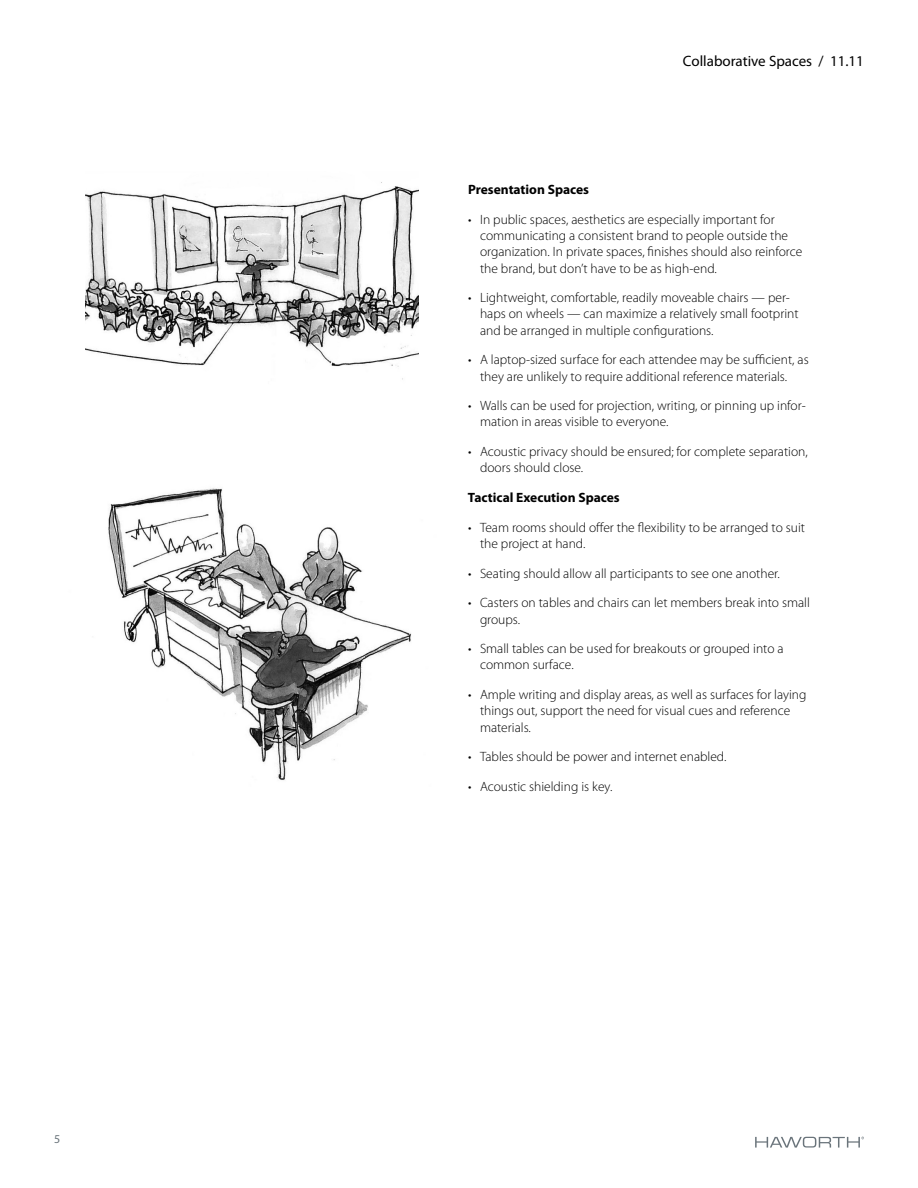
<style>
.page{position:relative;width:918px;height:1188px;background:#fff}
.page>*{position:absolute;margin:0;border:0;box-sizing:border-box;transform-origin:0 0}
.t1{font:15px "Myriad Pro";color:#000}
.Paragraph_Style_4{font:300 13.5px/16.2px "Myriad Pro";color:#000}
.Body_Copy{font:700 13.5px "Myriad Pro";color:#000}
.t2{font:12px "Myriad Pro";color:#6a747b}
</style>
<div class="page">
<svg style="left:755px;top:1137px;width:109px;height:11px"></svg>
<img style="left:86px;top:182px;width:332px;height:198px">
<img style="left:108px;top:488px;width:303px;height:292px">
<p class="t2" style="left:54px;top:1132px;width:8px">5</p>
<p class="t1" style="left:683px;top:52px;width:183px">Collaborative Spaces / 11.11</p>
<p class="Body_Copy" style="left:468px;top:181px;width:123px">Presentation Spaces</p>
<p class="Paragraph_Style_4" style="left:480px;top:212px;width:324px;text-indent:-12px">• In public spaces, aesthetics are especially important for communicating a consistent brand to people outside the organization. In private spaces, finishes should also reinforce the brand, but don’t have to be as high-end.</p>
<p class="Paragraph_Style_4" style="left:480px;top:290px;width:320px;text-indent:-12px">• Lightweight, comfortable, readily moveable chairs — per&shy;haps on wheels — can maximize a relatively small footprint and be arranged in multiple configurations.</p>
<p class="Paragraph_Style_4" style="left:480px;top:352px;width:330px;text-indent:-12px">• A laptop-sized surface for each attendee may be sufficient, as they are unlikely to require additional reference materials.</p>
<p class="Paragraph_Style_4" style="left:480px;top:398px;width:327px;text-indent:-12px">• Walls can be used for projection, writing, or pinning up infor&shy;mation in areas visible to everyone.</p>
<p class="Paragraph_Style_4" style="left:480px;top:444px;width:329px;text-indent:-12px">• Acoustic privacy should be ensured; for complete separation, doors should close.</p>
<p class="Body_Copy" style="left:468px;top:489px;width:153px">Tactical Execution Spaces</p>
<p class="Paragraph_Style_4" style="left:480px;top:519px;width:327px;text-indent:-12px">• Team rooms should offer the flexibility to be arranged to suit the project at hand.</p>
<p class="Paragraph_Style_4" style="left:468px;top:565px;width:313px">• Seating should allow all participants to see one another.</p>
<p class="Paragraph_Style_4" style="left:480px;top:595px;width:332px;text-indent:-12px">• Casters on tables and chairs can let members break into small groups.</p>
<p class="Paragraph_Style_4" style="left:480px;top:641px;width:305px;text-indent:-12px">• Small tables can be used for breakouts or grouped into a common surface.</p>
<p class="Paragraph_Style_4" style="left:480px;top:687px;width:328px;text-indent:-12px">• Ample writing and display areas, as well as surfaces for laying things out, support the need for visual cues and reference materials.</p>
<p class="Paragraph_Style_4" style="left:468px;top:749px;width:260px">• Tables should be power and internet enabled.</p>
<p class="Paragraph_Style_4" style="left:468px;top:779px;width:146px">• Acoustic shielding is key.</p>
</div>
